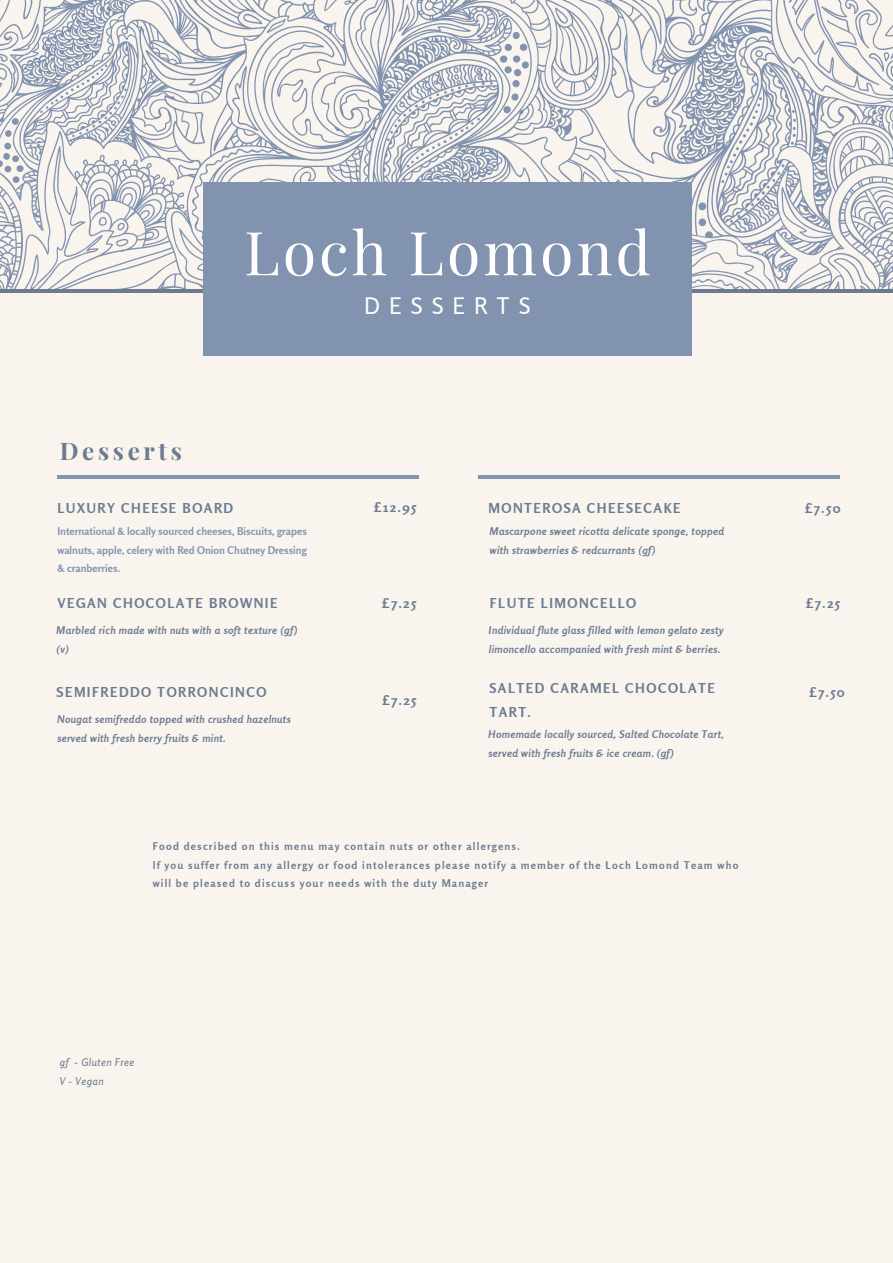
<style>
.page{position:relative;width:893px;height:1263px;background:#f9f4ed}
.page>*{position:absolute;margin:0;border:0;box-sizing:border-box;transform-origin:0 0}
.t1{font:60.6px "Playfair Display";letter-spacing:.05em;color:#fff}
.t2{font:700 24.3px "Playfair Display";letter-spacing:.15em;color:#6c7b92}
.t3{font:22.65px "Rosario";letter-spacing:.4em;color:#fff}
.t4{font:700 13.65px/24.2px "Rosario";letter-spacing:.11em;color:#6c7b92}
.t5{font:italic 700 10.65px/18.6px "Rosario";letter-spacing:.04em;color:#6c7b92}
.t6{font:700 10.65px/18.6px "Rosario";letter-spacing:.11em;color:#6c7b92}
.t7{font:700 10.65px/18.6px "Rosario";color:#8293b0;text-align:justify}
.t8{font:italic 10.65px/18.6px "Rosario";letter-spacing:.04em;color:#6c7b92}
</style>
<div class="page">
<svg style="left:0;top:0;width:893px;height:290px"></svg>
<svg style="left:544px;top:0;width:55px;height:97px"></svg>
<svg style="left:373px;top:4px;width:158px;height:179px"></svg>
<svg style="left:232px;top:66px;width:27px;height:65px"></svg>
<svg style="left:241px;top:10px;width:45px;height:23px"></svg>
<svg style="left:0;top:24px;width:127px;height:159px"></svg>
<hr style="left:0;top:290px;width:893px;height:3px;background:#6c7b92">
<div style="left:203px;top:183px;width:489px;height:173px;background:#8293b0"></div>
<hr style="left:57px;top:475px;width:361px;height:3px;background:#8293b0">
<hr style="left:478px;top:475px;width:362px;height:3px;background:#8293b0">
<h2 class="t2" style="left:60px;top:434px;width:124px">Desserts</h2>
<h1 class="t1" style="left:244px;top:210px;width:408px">Loch Lomond</h1>
<h3 class="t3" style="left:364px;top:292px;width:168px">DESSERTS</h3>
<p class="t4" style="left:57px;top:496px;width:177px">LUXURY CHEESE BOARD</p>
<p class="t4" style="left:374px;top:495px;width:44px">£12.95</p>
<p class="t4" style="left:488px;top:496px;width:194px">MONTEROSA CHEESECAKE</p>
<p class="t7" style="left:57px;top:522px;width:251px">International &amp; locally sourced cheeses, Biscuits, grapes walnuts, apple, celery with Red Onion Chutney Dressing &amp; cranberries.</p>
<p class="t5" style="left:490px;top:522px;width:236px">Mascarpone sweet ricotta delicate sponge, topped with strawberries &amp; redcurrants (gf)</p>
<p class="t4" style="left:57px;top:591px;width:222px">VEGAN CHOCOLATE BROWNIE</p>
<p class="t4" style="left:382px;top:591px;width:36px">£7.25</p>
<p class="t4" style="left:490px;top:591px;width:148px">FLUTE LIMONCELLO</p>
<p class="t5" style="left:57px;top:621px;width:242px">Marbled rich made with nuts with a soft texture (gf) (v)</p>
<p class="t5" style="left:489px;top:621px;width:236px">Individual flute glass filled with lemon gelato zesty limoncello accompanied with fresh mint &amp; berries.</p>
<p class="t4" style="left:805px;top:496px;width:37px">£7.50</p>
<p class="t4" style="left:806px;top:591px;width:36px">£7.25</p>
<p class="t4" style="left:57px;top:680px;width:211px">SEMIFREDDO TORRONCINCO</p>
<p class="t5" style="left:57px;top:710px;width:235px">Nougat semifreddo topped with crushed hazelnuts served with fresh berry fruits &amp; mint.</p>
<p class="t4" style="left:382px;top:688px;width:36px">£7.25</p>
<p class="t4" style="left:489px;top:676px;width:227px">SALTED CARAMEL CHOCOLATE<br>TART.</p>
<p class="t4" style="left:809px;top:680px;width:37px">£7.50</p>
<p class="t5" style="left:488px;top:725px;width:237px">Homemade locally sourced, Salted Chocolate Tart, served with fresh fruits &amp; ice cream. (gf)</p>
<p class="t6" style="left:153px;top:837px;width:587px">Food described on this menu may contain nuts or other allergens.<br>If you suffer from any allergy or food intolerances please notify a member of the Loch Lomond Team who will be pleased to discuss your needs with the duty Manager</p>
<p class="t8" style="left:60px;top:1053px;width:76px">gf - Gluten Free<br>V - Vegan</p>
</div>
